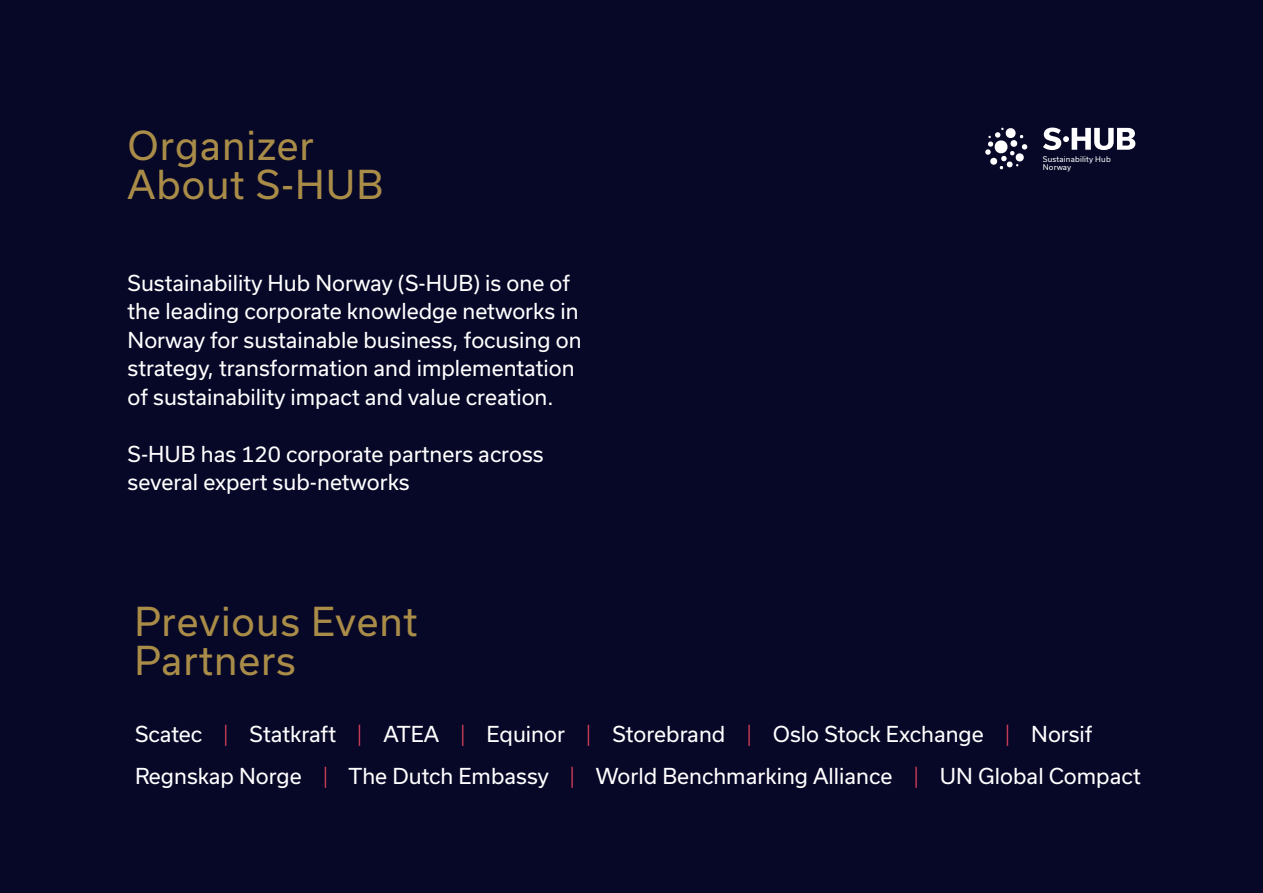
<style>
.page{position:relative;width:1263px;height:893px;background:#070728}
.page>*{position:absolute;margin:0;border:0;box-sizing:border-box;transform-origin:0 0}
.t1{font:38.1px/38.5px "Usual";letter-spacing:.025em;color:#a98c47}
.t2{font:21px/28.5px "Usual";color:#fff}
.t3{font:7.5px/7.6px "Usual";letter-spacing:.025em;color:#fff}
.s1{font-weight:300;color:#ed4860}
</style>
<div class="page">
<svg style="left:985px;top:128px;width:42px;height:42px"></svg>
<svg style="left:1043px;top:128px;width:92px;height:22px"></svg>
<h1 class="t1" style="left:128px;top:127px;width:257px">Organizer<br>About S-HUB</h1>
<p class="t2" style="left:128px;top:269px;width:456px">Sustainability Hub Norway (S-HUB) is one of the leading corporate knowledge networks in Norway for sustainable business, focusing on strategy, transformation and implementation of sustainability impact and value creation.</p>
<p class="t2" style="left:128px;top:440px;width:418px">S-HUB has 120 corporate partners across several expert sub-networks</p>
<h1 class="t1" style="left:134px;top:602px;width:285px">Previous Event<br>Partners</h1>
<p class="t3" style="left:1043px;top:155px;width:70px">Sustainability Hub<br>Norway</p>
<p class="t2" style="left:135px;top:713px;width:1007px;line-height:42px">Scatec <span class="s1">|</span> Statkraft <span class="s1">|</span> ATEA <span class="s1">|</span> Equinor <span class="s1">|</span> Storebrand <span class="s1">|</span> Oslo Stock Exchange <span class="s1">|</span> Norsif<br>Regnskap Norge <span class="s1">|</span> The Dutch Embassy <span class="s1">|</span> World Benchmarking Alliance <span class="s1">|</span> UN Global Compact</p>
</div>
